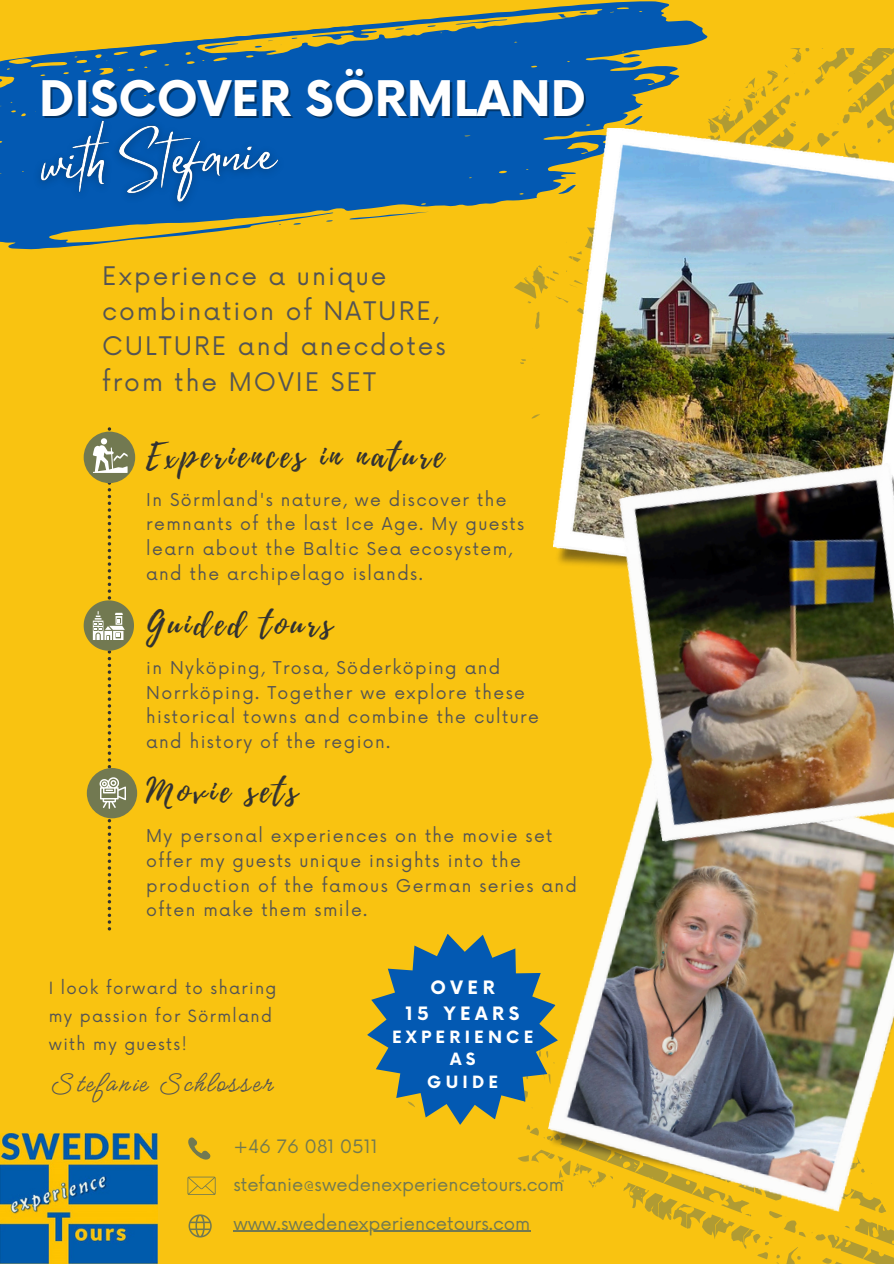
<style>
.page{position:relative;width:894px;height:1264px;background:#fff}
.page>*{position:absolute;margin:0;border:0;box-sizing:border-box;transform-origin:0 0}
.t1{font:700 47.7px "Now";color:#fff}
.t2{font:33px "Playlist Script";letter-spacing:.1em;color:#323232}
.t3{font:29.25px "Meow Script";letter-spacing:.08em;color:#545454}
.t4{font:24.9px/35.2px "Now";letter-spacing:.08em;color:#545454}
.t5{font:18px "Now";color:#727951}
.t6{font:700 18px/25.8px "Now";letter-spacing:.255em;color:#fff;text-align:center}
.t7{font:17.25px/24.8px "Now";letter-spacing:.08em;color:#545454}
.t8{font:16.5px "Now";letter-spacing:.08em;color:#545454}
.t9{font:700 16.5px/22.5px "Now";letter-spacing:.255em;color:#fff;text-align:center}
</style>
<div class="page">
<div style="left:0;top:0;width:893px;height:1263px;background:#f9c311"></div>
<svg style="left:2px;top:1px;width:706px;height:60px"></svg>
<svg style="left:204px;top:43px;width:34px;height:6px"></svg>
<svg style="left:455px;top:19px;width:52px;height:7px"></svg>
<svg style="left:557px;top:13px;width:10px;height:5px"></svg>
<svg style="left:395px;top:28px;width:9px;height:2px"></svg>
<svg style="left:427px;top:25px;width:9px;height:2px"></svg>
<svg style="left:579px;top:11px;width:8px;height:3px"></svg>
<svg style="left:254px;top:40px;width:19px;height:8px"></svg>
<svg style="left:0;top:61px;width:513px;height:189px;fill:#0359b2"></svg>
<svg style="left:349px;top:211px;width:80px;height:9px"></svg>
<svg style="left:326px;top:220px;width:7px;height:2px"></svg>
<svg style="left:388px;top:88px;width:52px;height:7px"></svg>
<svg style="left:490px;top:82px;width:10px;height:5px"></svg>
<svg style="left:328px;top:97px;width:9px;height:2px"></svg>
<svg style="left:360px;top:94px;width:9px;height:2px"></svg>
<svg style="left:399px;top:1124px;width:494px;height:139px"></svg>
<svg style="left:513px;top:48px;width:380px;height:370px"></svg>
<img style="left:553px;top:128px;width:340px;height:437px">
<img style="left:542px;top:874px;width:351px;height:346px">
<img style="left:577px;top:429px;width:316px;height:445px">
<img style="left:0;top:1133px;width:158px;height:130px">
<svg style="left:188px;top:1137px;width:22px;height:23px"></svg>
<svg style="left:188px;top:1214px;width:24px;height:23px"></svg>
<svg style="left:187px;top:1176px;width:28px;height:18px"></svg>
<hr style="left:233px;top:1230px;width:297px;height:1px;background:#727951">
<svg style="left:367px;top:933px;width:190px;height:191px"></svg>
<img style="left:23px;top:99px;width:273px;height:126px">
<div style="left:87px;top:768px;width:50px;height:50px;background:#727951;border-radius:50%"></div>
<svg style="left:84px;top:427px;width:50px;height:503px"></svg>
<p class="t1" style="left:39px;top:73px;width:548px">DISCOVER SÖRMLAND</p>
<h3 class="t4" style="left:102px;top:259px;width:345px">Experience a unique combination of NATURE,<br>CULTURE and anecdotes from the MOVIE SET</h3>
<p class="t2" style="left:146px;top:432px;width:299px">Experiences in nature</p>
<p class="t7" style="left:146px;top:488px;width:379px">In Sörmland's nature, we discover the remnants of the last Ice Age. My guests learn about the Baltic Sea ecosystem, and the archipelago islands.</p>
<p class="t2" style="left:146px;top:600px;width:187px">Guided tours</p>
<p class="t7" style="left:146px;top:656px;width:394px">in Nyköping, Trosa, Söderköping and Norrköping. Together we explore these historical towns and combine the culture and history of the region.</p>
<h3 class="t2" style="left:146px;top:767px;width:153px">Movie sets</h3>
<p class="t7" style="left:146px;top:824px;width:432px">My personal experiences on the movie set offer my guests unique insights into the production of the famous German series and often make them smile.</p>
<p class="t8" style="left:49px;top:978px;width:229px">I look forward to sharing</p>
<p class="t8" style="left:49px;top:1006px;width:225px">my passion for Sörmland</p>
<h6 class="t8" style="left:49px;top:1034px;width:139px">with my guests!</h6>
<p class="t3" style="left:49px;top:1066px;width:224px">Stefanie Schlosser</p>
<h3 class="t6" style="left:405px;top:976px;width:115px">OVER<br>15 YEARS</h3>
<h3 class="t9" style="left:392px;top:1026px;width:143px">EXPERIENCE<br>A S<br>GUIDE</h3>
<p class="t5" style="left:233px;top:1136px;width:146px">+46 76 081 0511</p>
<p class="t5" style="left:233px;top:1174px;width:332px">stefanie@swedenexperiencetours.com</p>
<p class="t5" style="left:233px;top:1213px;width:298px">www.swedenexperiencetours.com</p>
</div>
